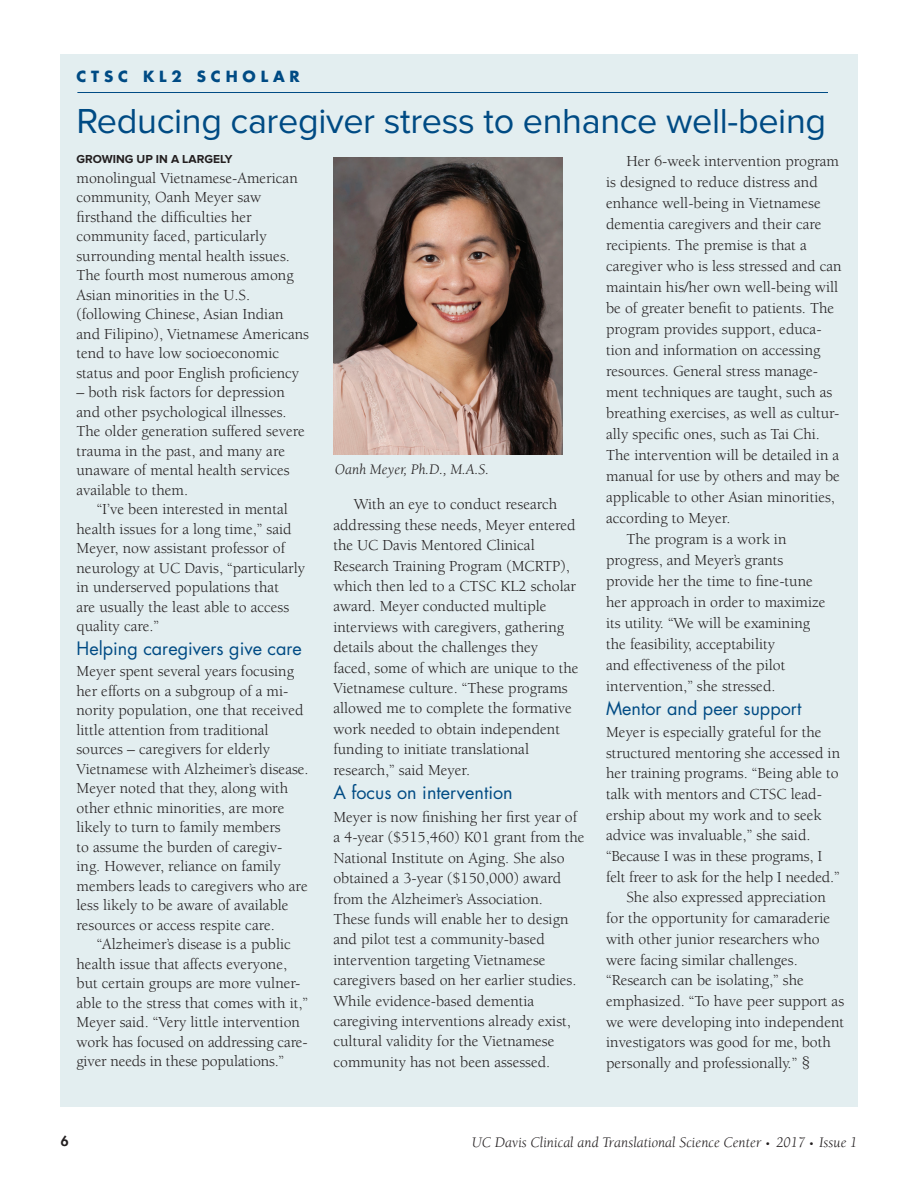
<style>
.page{position:relative;width:918px;height:1188px;background:#fff}
.page>*{position:absolute;margin:0;border:0;box-sizing:border-box;transform-origin:0 0}
.Headline_feature_lar{font:36px "Proxima Nova";letter-spacing:-.01em;color:#004b84}
.Story_subhead{font:18px "Futura";color:#004b84}
.Body_Text_Indent{font:15.75px/21px "Berkeley";color:#231f20}
.Body_Text_No_Indent{font:15.75px/19.5px "Berkeley";color:#231f20}
.Photo_Caption{font:italic 15px "Berkeley";color:#231f20}
.Kicker_Head{font:700 15px "Futura";letter-spacing:.325em;color:#004b84}
.t1{font:800 13.5px "Futura";color:#231f20}
.Body_Text_No_Indent-2{font:700 12px "Proxima Nova";color:#231f20}
.s1{font-size:18px}
.s2{font-size:10.5px}
</style>
<div class="page">
<div style="left:60px;top:54px;width:797px;height:1053px;background:#e3eef0"></div>
<hr style="left:77px;top:92px;width:751px;height:1px;background:#004b84">
<img style="left:333px;top:157px;width:229px;height:297px">
<p class="Kicker_Head" style="left:76px;top:66px;width:225px">CTSC KL2 SCHOLAR</p>
<p class="Headline_feature_lar" style="left:76px;top:100px;width:751px">Reducing caregiver stress to enhance well-being</p>
<p class="Body_Text_No_Indent-2" style="left:76px;top:153px;width:158px">GROWING UP IN A LARGELY</p>
<p class="Body_Text_No_Indent" style="left:76px;top:169px;width:234px">monolingual Vietnamese-American community, Oanh Meyer saw firsthand the difficulties her community faced, particularly surrounding mental health issues.<br>The fourth most numerous among<br>Asian minorities in the U.S. (following Chinese, Asian Indian and Filipino), Vietnamese Americans tend to have low socioeconomic status and poor English proficiency</p>
<p class="Body_Text_No_Indent" style="left:76px;top:383px;width:230px">– both risk factors for depression and other psychological illnesses.<br>The older generation suffered severe trauma in the past, and many are unaware of mental health services available to them.</p>
<p class="Body_Text_Indent" style="left:76px;top:500px;width:230px;line-height:19.5px;text-indent:20px">“I’ve been interested in mental health issues for a long time,” said<br>Meyer, now assistant professor of neurology at UC Davis, “particularly in underserved populations that<br>are usually the least able to access quality care.”</p>
<p class="Story_subhead" style="left:76px;top:636px;width:227px">Helping caregivers give care</p>
<p class="Body_Text_No_Indent" style="left:76px;top:662px;width:234px">Meyer spent several years focusing her efforts on a subgroup of a mi&shy;nority population, one that received little attention from traditional sources – caregivers for elderly Vietnamese with Alzheimer’s disease.<br>Meyer noted that they, along with other ethnic minorities, are more likely to turn to family members<br>to assume the burden of caregiv&shy;ing. However, reliance on family members leads to caregivers who are less likely to be aware of available resources or access respite care.</p>
<p class="Body_Text_Indent" style="left:76px;top:935px;width:233px;line-height:19.5px;text-indent:20px">“Alzheimer’s disease is a public health issue that affects everyone, but certain groups are more vulner&shy;able to the stress that comes with it,” Meyer said. “Very little intervention work has focused on addressing care&shy;giver needs in these populations.”</p>
<p class="Photo_Caption" style="left:335px;top:462px;width:156px">Oanh Meyer, Ph.D., M.A.S.</p>
<p class="Body_Text_Indent" style="left:333px;top:495px;width:247px;line-height:20.4px;text-indent:20px">With an eye to conduct research addressing these needs, Meyer entered the UC Davis Mentored Clinical Research Training Program (MCRTP), which then led to a CTSC KL2 scholar award. Meyer conducted multiple interviews with caregivers, gathering details about the challenges they faced, some of which are unique to the Vietnamese culture. “These programs allowed me to complete the formative work needed to obtain independent funding to initiate translational research,” said Meyer.</p>
<p class="Story_subhead" style="left:333px;top:780px;width:181px">A focus on intervention</p>
<p class="Body_Text_No_Indent" style="left:333px;top:807px;width:253px;line-height:20.4px">Meyer is now finishing her first year of a 4-year ($515,460) K01 grant from the National Institute on Aging. She also obtained a 3-year ($150,000) award from the Alzheimer’s Association.<br>These funds will enable her to design and pilot test a community-based intervention targeting Vietnamese caregivers based on her earlier studies.<br>While evidence-based dementia caregiving interventions already exist, cultural validity for the Vietnamese community has not been assessed.</p>
<p class="Body_Text_Indent" style="left:606px;top:151px;width:237px;text-indent:20px">Her 6-week intervention program is designed to reduce distress and enhance well-being in Vietnamese dementia caregivers and their care recipients. The premise is that a caregiver who is less stressed and can maintain his/her own well-being will be of greater benefit to patients. The program provides support, educa&shy;tion and information on accessing resources. General stress manage&shy;ment techniques are taught, such as breathing exercises, as well as cultur&shy;ally specific ones, such as Tai Chi.<br>The intervention will be detailed in a manual for use by others and may be applicable to other Asian minorities, according to Meyer.</p>
<p class="Body_Text_Indent" style="left:606px;top:529px;width:221px;text-indent:20px">The program is a work in progress, and Meyer’s grants provide her the time to fine-tune her approach in order to maximize its utility. “We will be examining the feasibility, acceptability<br>and effectiveness of the pilot intervention,” she stressed.</p>
<p class="Story_subhead" style="left:606px;top:696px;width:197px">Mentor and peer support</p>
<p class="Body_Text_No_Indent" style="left:606px;top:722px;width:235px;line-height:20.7px">Meyer is especially grateful for the structured mentoring she accessed in her training programs. “Being able to talk with mentors and CTSC lead&shy;ership about my work and to seek advice was invaluable,” she said. “Because I was in these programs, I felt freer to ask for the help I needed.”</p>
<p class="Body_Text_Indent" style="left:606px;top:887px;width:240px;text-indent:20px">She also expressed appreciation for the opportunity for camaraderie with other junior researchers who were facing similar challenges. “Research can be isolating,” she emphasized. “To have peer support as we were developing into independent investigators was good for me, both personally and professionally.” <span class="s1">§</span></p>
<p class="t1" style="left:61px;top:1132px;width:9px">6</p>
<p class="Photo_Caption" style="left:472px;top:1134px;width:387px">UC Davis Clinical and Translational Science Center <span class="s2">•</span> 2017 <span class="s2">•</span> Issue 1</p>
</div>
